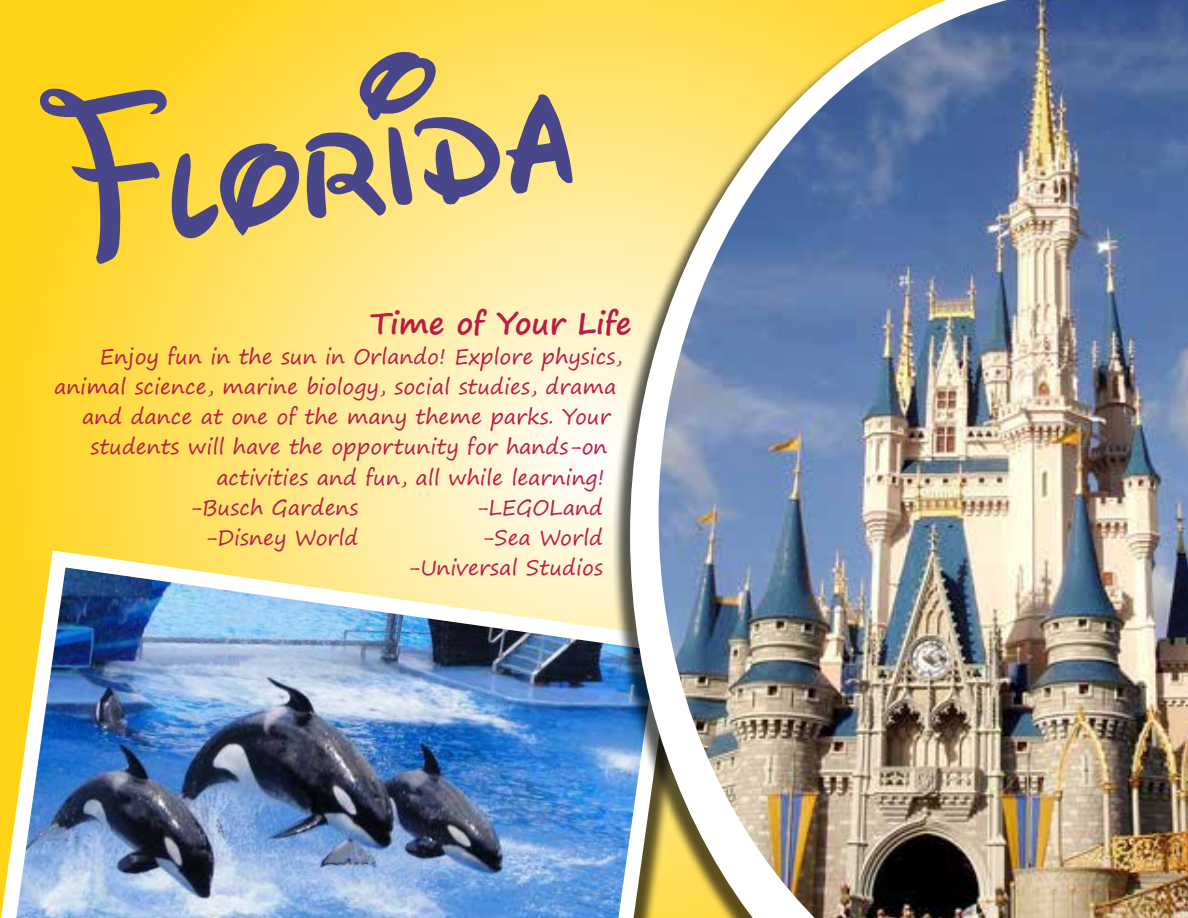
<style>
.page{position:relative;width:1188px;height:918px;background:#fff}
.page>*{position:absolute;margin:0;border:0;box-sizing:border-box;transform-origin:0 0}
.t1{font:231.75px "Waltograph";color:#4a468a}
.t2{font:700 30px "Segoe Print";color:#bb1d46}
.t3{font:21px/30px "Segoe Print";color:#bb1d46;text-align:right}
</style>
<div class="page">
<svg style="left:0;top:0;width:611px;height:542px"></svg>
<img style="left:0;top:542px;width:611px;height:376px">
<div style="left:611px;top:0;width:577px;height:918px;background:#000;opacity:.65"></div>
<svg style="left:630px;top:0;width:14px;height:918px"></svg>
<img style="left:644px;top:0;width:544px;height:918px">
<h1 class="t1" style="left:20px;top:14px;width:525px;rotate:-9deg">Florida</h1>
<h2 class="t2" style="left:370px;top:296px;width:263px">Time of Your Life</h2>
<p class="t3" style="left:100px;top:342px;width:524px">Enjoy fun in the sun in Orlando! Explore physics,</p>
<p class="t3" style="left:54px;top:372px;width:564px">animal science, marine biology, social studies, drama</p>
<p class="t3" style="left:82px;top:402px;width:530px">and dance at one of the many theme parks. Your</p>
<p class="t3" style="left:90px;top:432px;width:519px">students will have the opportunity for hands-on</p>
<p class="t3" style="left:216px;top:462px;width:390px">activities and fun, all while learning!</p>
<p class="t3" style="left:189px;top:492px;width:171px">-Busch Gardens</p>
<p class="t3" style="left:204px;top:522px;width:156px">-Disney World</p>
<p class="t3" style="left:407px;top:492px;width:198px">-LEGOLand<br>-Sea World -Universal Studios</p>
</div>
